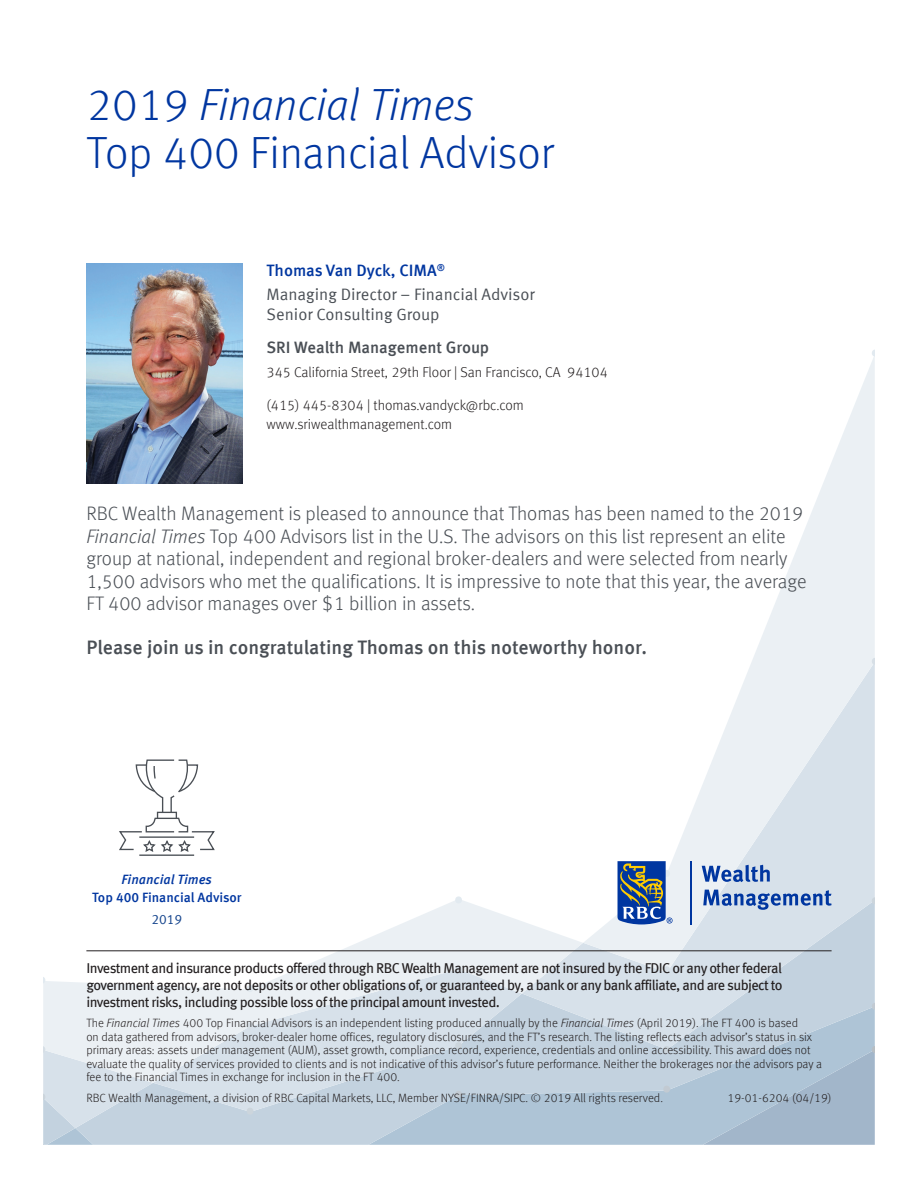
<style>
.page{position:relative;width:918px;height:1188px;background:#fff}
.page>*{position:absolute;margin:0;border:0;box-sizing:border-box;transform-origin:0 0}
.F_B_Main_Title_-_blu{font:300 45px/48px "Meta Offc";color:#0036a0}
.Intro_Text_-_grey{font:300 19.5px/22.5px "Meta Offc";color:#4a4f55}
.Intro_Text_-_grey-2{font:500 19.5px "Meta Offc";color:#4a4f55}
.Sub_Subhead_-_L2{font:16.5px/19.5px "Meta Offc Norm";color:#4a4f55}
.Subhead_-_L1{font:500 16.5px "Meta Offc";color:#4a4f55}
.Text_Headline{font:500 16.5px "Meta Offc";color:#0036a0}
.Disclosure_w_out_rul{font:14.25px/17.2px "Meta Offc";letter-spacing:-.04em;color:#231f20;text-align:justify}
.Company_Details_-_bl{font:300 14.25px/19.5px "Meta Offc";color:#231f20}
.Text_Headline-2{font:500 13.5px/18px "Meta Offc";color:#0036a0;text-align:center}
.Sub_Subhead_-_L2-2{font:13.5px "Meta Offc Norm";color:#17468e}
.Disclosure_w_out_rul-2{font:300 12px/13.5px "Meta Offc";color:#231f20}
.s1{font-style:italic}
</style>
<div class="page">
<svg style="left:153px;top:1050px;width:550px;height:95px;background:#b8cbda"></svg>
<svg style="left:153px;top:1083px;width:369px;height:29px;background:#c5d4e0"></svg>
<svg style="left:583px;top:972px;width:292px;height:78px;background:#c9d7e2"></svg>
<svg style="left:43px;top:901px;width:540px;height:182px"></svg>
<svg style="left:583px;top:357px;width:292px;height:615px"></svg>
<svg style="left:662px;top:1086px;width:9px;height:7px"></svg>
<svg style="left:662px;top:1046px;width:9px;height:7px"></svg>
<svg style="left:662px;top:966px;width:9px;height:7px"></svg>
<svg style="left:703px;top:1046px;width:172px;height:99px;background:#aabed1"></svg>
<svg style="left:871px;top:1003px;width:4px;height:7px"></svg>
<svg style="left:871px;top:897px;width:4px;height:7px"></svg>
<svg style="left:871px;top:658px;width:4px;height:7px"></svg>
<svg style="left:872px;top:350px;width:3px;height:7px"></svg>
<svg style="left:454px;top:1091px;width:9px;height:7px"></svg>
<svg style="left:454px;top:1042px;width:9px;height:7px"></svg>
<svg style="left:454px;top:896px;width:9px;height:7px"></svg>
<svg style="left:246px;top:985px;width:9px;height:7px"></svg>
<svg style="left:43px;top:977px;width:3px;height:7px"></svg>
<svg style="left:454px;top:966px;width:9px;height:7px"></svg>
<svg style="left:246px;top:1108px;width:9px;height:7px"></svg>
<svg style="left:246px;top:1023px;width:9px;height:7px"></svg>
<svg style="left:43px;top:1046px;width:110px;height:99px;background:#d3dee7"></svg>
<svg style="left:618px;top:861px;width:55px;height:63px;background:#5a7498"></svg>
<hr style="left:690px;top:861px;width:1px;height:63px;background:#0036a0">
<svg style="left:702px;top:865px;width:68px;height:17px"></svg>
<svg style="left:703px;top:890px;width:129px;height:20px;background:#8aa4cf"></svg>
<hr style="left:86px;top:951px;width:746px;height:1px;background:#231f20">
<hr style="left:139px;top:855px;width:55px;height:1px;background:#4a4f55">
<svg style="left:119px;top:759px;width:96px;height:93px"></svg>
<img style="left:86px;top:264px;width:157px;height:220px">
<p class="F_B_Main_Title_-_blu" style="left:86px;top:82px;width:469px">2019 <span class="s1">Financial Times<br></span>Top 400 Financial Advisor</p>
<p class="Text_Headline" style="left:267px;top:261px;width:180px">Thomas Van Dyck, CIMA<sup>®</sup></p>
<p class="Sub_Subhead_-_L2" style="left:267px;top:285px;width:270px">Managing Director – Financial Advisor<br>Senior Consulting Group</p>
<p class="Subhead_-_L1" style="left:267px;top:337px;width:224px">SRI Wealth Management Group</p>
<p class="Company_Details_-_bl" style="left:267px;top:362px;width:343px">345 California Street, 29th Floor | San Francisco, CA 94104</p>
<p class="Company_Details_-_bl" style="left:267px;top:395px;width:259px">(415) 445-8304 | thomas.vandyck@rbc.com www.sriwealthmanagement.com</p>
<p class="Intro_Text_-_grey" style="left:86px;top:503px;width:722px">RBC Wealth Management is pleased to announce that Thomas has been named to the 2019<br><span class="s1">Financial Times</span> Top 400 Advisors list in the U.S. The advisors on this list represent an elite group at national, independent and regional broker-dealers and were selected from nearly 1,500 advisors who met the qualifications. It is impressive to note that this year, the average FT 400 advisor manages over $1 billion in assets.</p>
<p class="Intro_Text_-_grey-2" style="left:86px;top:636px;width:562px">Please join us in congratulating Thomas on this noteworthy honor.</p>
<p class="Text_Headline-2" style="left:92px;top:871px;width:151px"><span class="s1">Financial Times<br></span>Top 400 Financial Advisor</p>
<p class="Sub_Subhead_-_L2-2" style="left:151px;top:912px;width:32px">2019</p>
<p class="Disclosure_w_out_rul" style="left:86px;top:959px;width:698px">Investment and insurance products offered through RBC Wealth Management are not insured by the FDIC or any other federal government agency, are not deposits or other obligations of, or guaranteed by, a bank or any bank affiliate, and are subject to investment risks, including possible loss of the principal amount invested.</p>
<p class="Disclosure_w_out_rul-2" style="left:86px;top:1017px;width:737px">The <span class="s1">Financial Times</span> 400 Top Financial Advisors is an independent listing produced annually by the <span class="s1">Financial Times</span> (April 2019). The FT 400 is based<br>on data gathered from advisors, broker-dealer home offices, regulatory disclosures, and the FT’s research. The listing reflects each advisor’s status in six primary areas: assets under management (AUM), asset growth, compliance record, experience, credentials and online accessibility. This award does not evaluate the quality of services provided to clients and is not indicative of this advisor’s future performance. Neither the brokerages nor the advisors pay a fee to the Financial Times in exchange for inclusion in the FT 400.</p>
<p class="Disclosure_w_out_rul-2" style="left:86px;top:1091px;width:578px">RBC Wealth Management, a division of RBC Capital Markets, LLC, Member NYSE/FINRA/SIPC. © 2019 All rights reserved.</p>
<p class="Disclosure_w_out_rul-2" style="left:728px;top:1091px;width:106px">19-01-6204 (04/19)</p>
</div>
